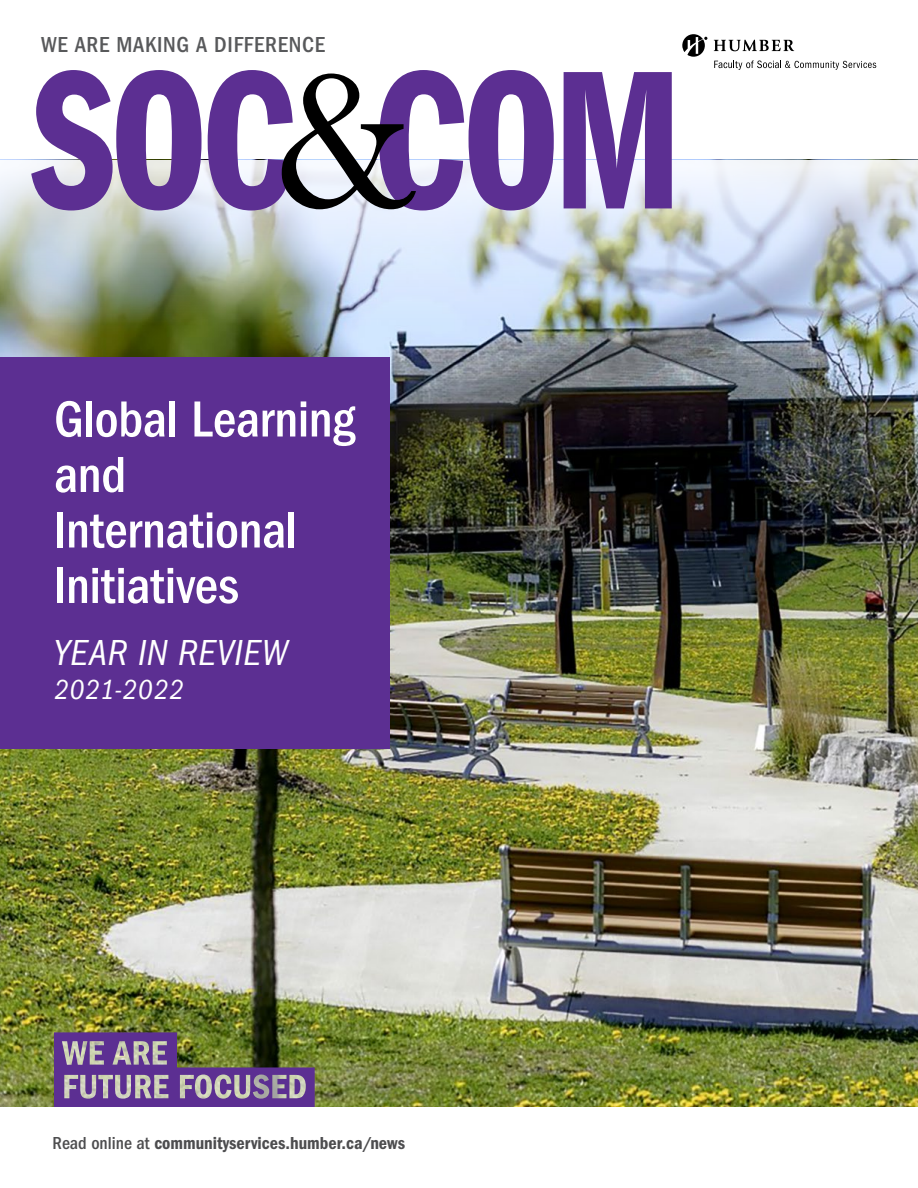
<style>
.page{position:relative;width:918px;height:1188px;background:#fff}
.page>*{position:absolute;margin:0;border:0;box-sizing:border-box;transform-origin:0 0}
.t1{font:204.45px "ITC Franklin Gothic Std Dm Cp";letter-spacing:-.025em;color:#5c2f92}
.Cover_heading_-_h1{font:500 condensed 52.5px/55.5px "ITC Franklin Gothic Std";letter-spacing:-.01em;color:#fff}
.Cover_heading_-_h1-2{font:italic condensed 37.5px "ITC Franklin Gothic Std";letter-spacing:.02em;color:#fff}
.Cover_heading_-_h1-3{font:italic condensed 28.5px "ITC Franklin Gothic Std";letter-spacing:.035em;color:#fff}
.t2{font:500 condensed 22.5px "ITC Franklin Gothic Std";letter-spacing:.03em;color:#58595b}
.t3{font:18px "ITC Franklin Gothic Std Dm Cd";color:#4d4d4f}
.s1{font-family:"Baskerville";color:#000}
.s2{font-family:"ITC Franklin Gothic Std";font-weight:500;font-stretch:condensed}
</style>
<div class="page">
<img style="left:0;top:535px;width:918px;height:572px">
<img style="left:0;top:160px;width:918px;height:375px">
<svg style="left:714px;top:40px;width:80px;height:11px"></svg>
<svg style="left:682px;top:34px;width:25px;height:23px"></svg>
<svg style="left:714px;top:61px;width:162px;height:9px"></svg>
<div style="left:0;top:357px;width:389px;height:392px;background:#5c2f92"></div>
<svg style="left:54px;top:1032px;width:261px;height:75px;background:#73607d"></svg>
<p class="t2" style="left:41px;top:32px;width:285px">WE ARE MAKING A DIFFERENCE</p>
<p class="t1" style="left:31px;top:28px;width:652px">SOC<span class="s1">&amp;</span>COM</p>
<p class="Cover_heading_-_h1" style="left:54px;top:392px;width:303px">Global Learning and<br>International<br>Initiatives</p>
<p class="Cover_heading_-_h1-2" style="left:54px;top:631px;width:236px">YEAR IN REVIEW</p>
<p class="Cover_heading_-_h1-3" style="left:54px;top:674px;width:131px">2021-2022</p>
<p class="t3" style="left:52px;top:1133px;width:354px"><span class="s2">Read online at</span> communityservices.humber.ca/news</p>
</div>
